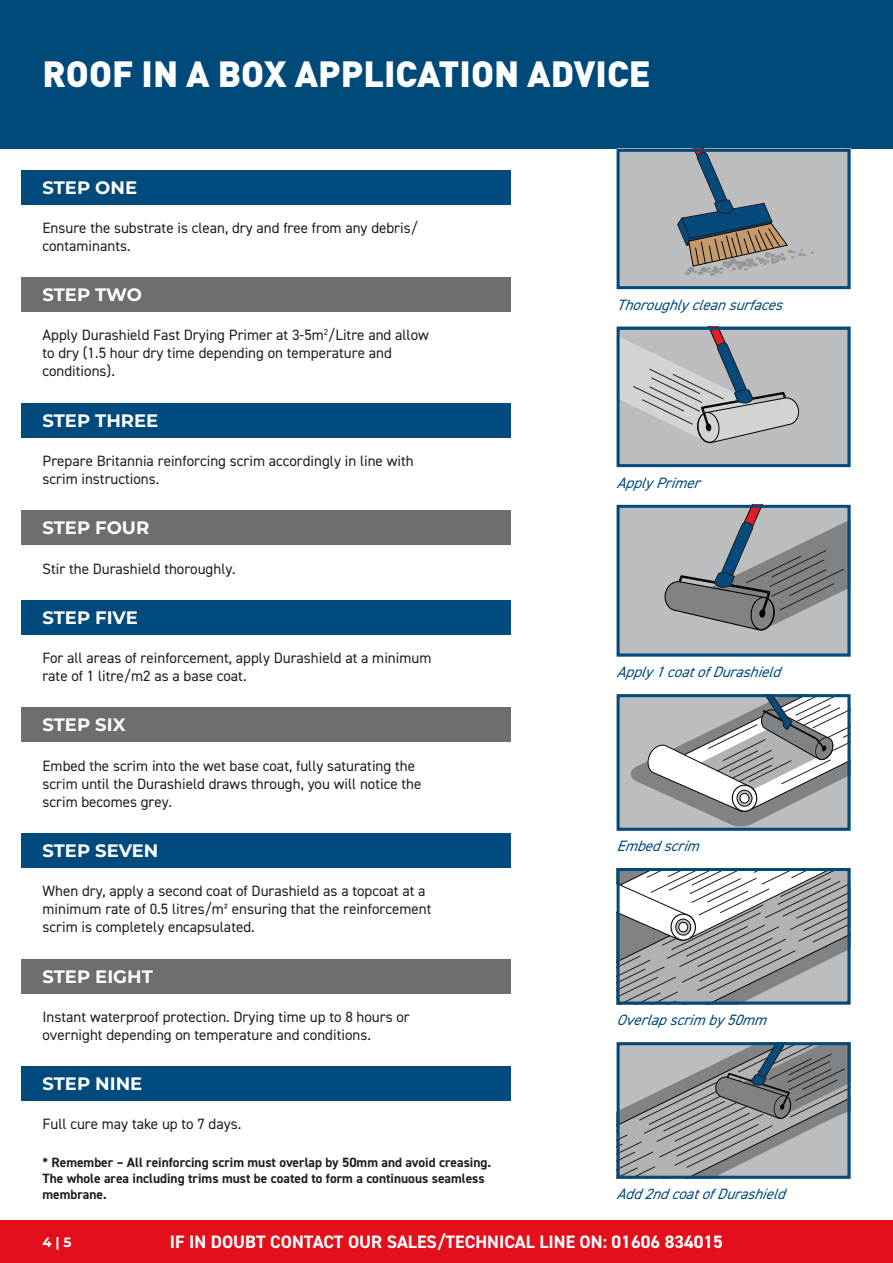
<style>
.page{position:relative;width:893px;height:1263px;background:#fff}
.page>*{position:absolute;margin:0;border:0;box-sizing:border-box;transform-origin:0 0}
.t1{font:900 36px "DIN";color:#fff}
.t2{font:700 18px "Montserrat";color:#fff}
.t3{font:700 18px "DIN2014";color:#fff}
._12pt_Para{font:15px/18px "DIN2014";color:#231f20}
.Application_Text{font:italic 15px "DIN2014";color:#00497b}
.Bold{font:700 13.5px/16.2px "DIN2014";color:#231f20}
.t4{font:700 13.5px "Montserrat";color:#fff}
</style>
<div class="page">
<div style="left:0;top:1220px;width:893px;height:43px;background:#e30f1a"></div>
<div style="left:0;top:0;width:893px;height:149px;background:#004a7a"></div>
<svg style="left:624px;top:698px;width:222px;height:129px"></svg>
<div style="left:740px;top:793px;width:9px;height:10px;background:#fff;border-radius:50%"></div>
<div style="left:739px;top:793px;width:10px;height:10px;border:1px solid #050605;border-radius:50%"></div>
<div style="left:617px;top:694px;width:233px;height:137px;border:3px solid #00497b"></div>
<svg style="left:621px;top:872px;width:225px;height:128px"></svg>
<div style="left:617px;top:868px;width:233px;height:136px;border:3px solid #00497b"></div>
<svg style="left:621px;top:1046px;width:225px;height:129px;background:#999b9c"></svg>
<div style="left:617px;top:1042px;width:233px;height:137px;border:3px solid #00497b"></div>
<div style="left:617px;top:149px;width:233px;height:140px;background:#bcbdbf"></div>
<svg style="left:677px;top:153px;width:137px;height:123px"></svg>
<div style="left:617px;top:149px;width:233px;height:140px;border:3px solid #00497b"></div>
<div style="left:617px;top:327px;width:233px;height:140px;background:#bcbdbf"></div>
<svg style="left:621px;top:331px;width:178px;height:113px"></svg>
<div style="left:617px;top:327px;width:233px;height:140px;border:3px solid #00497b"></div>
<div style="left:617px;top:505px;width:233px;height:151px;background:#bcbdbf"></div>
<svg style="left:664px;top:509px;width:182px;height:122px"></svg>
<div style="left:617px;top:505px;width:233px;height:151px;border:3px solid #00497b"></div>
<div style="left:21px;top:170px;width:489px;height:34px;background:#004a7d"></div>
<div style="left:21px;top:833px;width:489px;height:34px;background:#004a7d"></div>
<div style="left:21px;top:403px;width:489px;height:34px;background:#004a7d"></div>
<div style="left:21px;top:600px;width:489px;height:34px;background:#004a7d"></div>
<div style="left:21px;top:1067px;width:489px;height:34px;background:#004a7d"></div>
<div style="left:21px;top:278px;width:489px;height:34px;background:#6e6e6e"></div>
<div style="left:21px;top:959px;width:489px;height:34px;background:#6e6e6e"></div>
<div style="left:21px;top:511px;width:489px;height:34px;background:#6e6e6e"></div>
<div style="left:21px;top:708px;width:489px;height:34px;background:#6e6e6e"></div>
<p class="t1" style="left:43px;top:50px;width:610px">ROOF IN A BOX APPLICATION ADVICE</p>
<p class="t2" style="left:43px;top:174px;width:96px">STEP ONE</p>
<p class="_12pt_Para" style="left:43px;top:218px;width:377px">Ensure the substrate is clean, dry and free from any debris/ contaminants.</p>
<p class="t2" style="left:43px;top:282px;width:101px">STEP TWO</p>
<p class="_12pt_Para" style="left:43px;top:326px;width:388px">Apply Durashield Fast Drying Primer at 3-5m<sup>2</sup>/Litre and allow to dry (1.5 hour dry time depending on temperature and conditions).</p>
<p class="t2" style="left:43px;top:407px;width:117px">STEP THREE</p>
<p class="_12pt_Para" style="left:43px;top:451px;width:373px">Prepare Britannia reinforcing scrim accordingly in line with scrim instructions.</p>
<p class="t2" style="left:43px;top:515px;width:108px">STEP FOUR</p>
<p class="_12pt_Para" style="left:43px;top:559px;width:195px">Stir the Durashield thoroughly.</p>
<p class="t2" style="left:43px;top:604px;width:97px">STEP FIVE</p>
<p class="_12pt_Para" style="left:43px;top:649px;width:390px">For all areas of reinforcement, apply Durashield at a minimum rate of 1 litre/m2 as a base coat.</p>
<p class="t2" style="left:43px;top:712px;width:85px">STEP SIX</p>
<p class="_12pt_Para" style="left:43px;top:756px;width:380px">Embed the scrim into the wet base coat, fully saturating the scrim until the Durashield draws through, you will notice the scrim becomes grey.</p>
<p class="t2" style="left:43px;top:838px;width:117px">STEP SEVEN</p>
<p class="_12pt_Para" style="left:43px;top:882px;width:390px">When dry, apply a second coat of Durashield as a topcoat at a minimum rate of 0.5 litres/m² ensuring that the reinforcement scrim is completely encapsulated.</p>
<p class="t2" style="left:43px;top:963px;width:112px">STEP EIGHT</p>
<p class="_12pt_Para" style="left:43px;top:1007px;width:369px">Instant waterproof protection. Drying time up to 8 hours or overnight depending on temperature and conditions.</p>
<p class="t2" style="left:43px;top:1071px;width:101px">STEP NINE</p>
<p class="_12pt_Para" style="left:43px;top:1115px;width:200px">Full cure may take up to 7 days.</p>
<p class="Bold" style="left:43px;top:1154px;width:450px">* Remember – All reinforcing scrim must overlap by 50mm and avoid creasing.<br>The whole area including trims must be coated to form a continuous seamless membrane.</p>
<p class="Application_Text" style="left:617px;top:295px;width:170px">Thoroughly clean surfaces</p>
<p class="Application_Text" style="left:617px;top:473px;width:84px">Apply Primer</p>
<p class="Application_Text" style="left:617px;top:662px;width:165px">Apply 1 coat of Durashield</p>
<p class="Application_Text" style="left:617px;top:836px;width:87px">Embed scrim</p>
<p class="Application_Text" style="left:617px;top:1010px;width:154px">Overlap scrim by 50mm</p>
<p class="Application_Text" style="left:617px;top:1185px;width:170px">Add 2nd coat of Durashield</p>
<p class="t4" style="left:43px;top:1232px;width:31px">4 | 5</p>
<p class="t3" style="left:170px;top:1230px;width:555px">IF IN DOUBT CONTACT OUR SALES/TECHNICAL LINE ON: 01606 834015</p>
</div>
